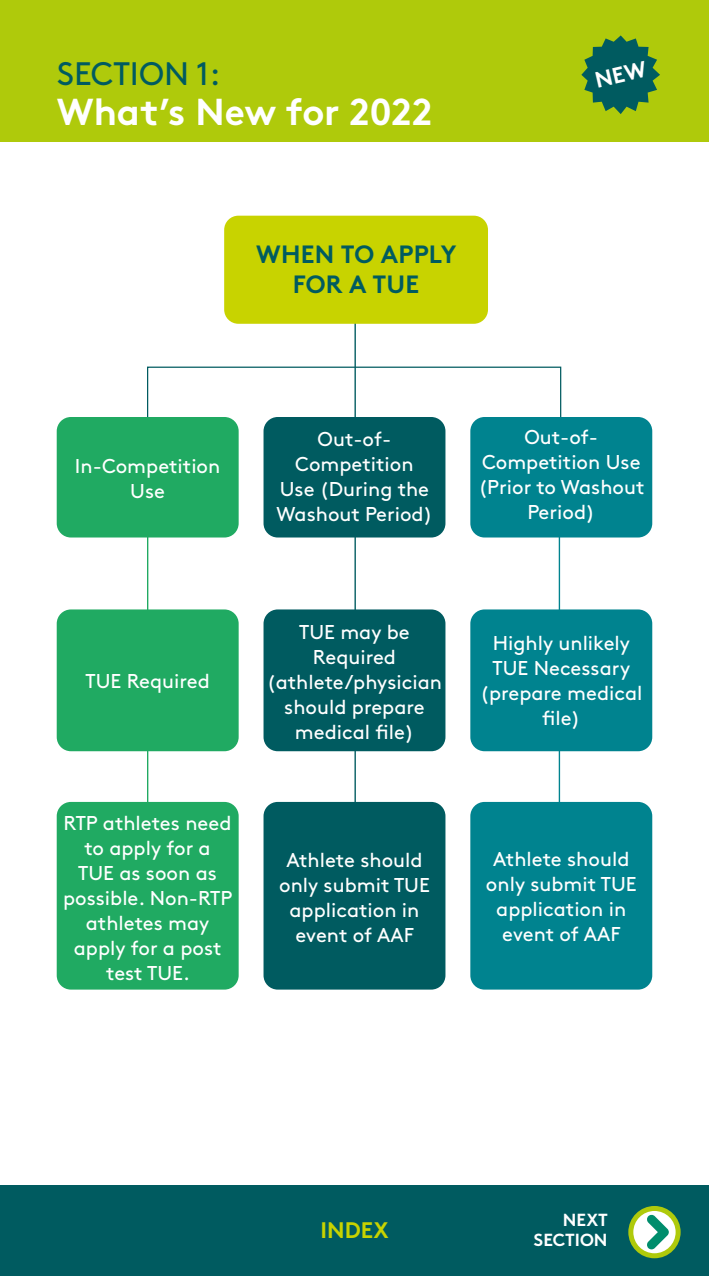
<style>
.page{position:relative;width:709px;height:1276px;background:#fff}
.page>*{position:absolute;margin:0;border:0;box-sizing:border-box;transform-origin:0 0}
.t1{font:700 37.5px "Brown Std";color:#fff}
.t2{font:32.5px "Brown Std";color:#005b60}
.t3{font:700 25px "Brown Std";letter-spacing:.01em;color:#005b60}
.t4{font:700 22.5px "Brown Std";color:#c8d300}
.t5{font:20px/25px "Brown Std";color:#fff;text-align:center}
.t6{font:700 17.5px "Brown Std";color:#fff}
</style>
<div class="page">
<div style="left:0;top:1186px;width:709px;height:90px;background:#005b60"></div>
<div style="left:147px;top:366px;width:414px;height:92px;border:1px solid #005b60"></div>
<div style="left:217px;top:429px;width:278px;height:48px;background:#fff"></div>
<hr style="left:147px;top:513px;width:1px;height:312px;background:#20aa62">
<hr style="left:354px;top:311px;width:2px;height:514px;background:#005b60">
<hr style="left:558px;top:513px;width:2px;height:312px;background:#00838f">
<div style="left:0;top:0;width:709px;height:142px;background:#afca0b"></div>
<div style="left:224px;top:216px;width:264px;height:108px;background:#c8d300;border-radius:14px"></div>
<div style="left:263px;top:417px;width:182px;height:120px;background:#005b60;border-radius:14px"></div>
<div style="left:263px;top:609px;width:182px;height:142px;background:#005b60;border-radius:14px"></div>
<div style="left:263px;top:802px;width:182px;height:187px;background:#005b60;border-radius:14px"></div>
<div style="left:470px;top:417px;width:182px;height:120px;background:#00838f;border-radius:14px"></div>
<div style="left:470px;top:609px;width:182px;height:142px;background:#00838f;border-radius:14px"></div>
<div style="left:470px;top:802px;width:182px;height:187px;background:#00838f;border-radius:14px"></div>
<div style="left:57px;top:417px;width:182px;height:120px;background:#20aa62;border-radius:14px"></div>
<div style="left:57px;top:609px;width:182px;height:142px;background:#20aa62;border-radius:14px"></div>
<div style="left:57px;top:802px;width:182px;height:187px;background:#20aa62;border-radius:14px"></div>
<svg style="left:631px;top:1208px;width:47px;height:47px"></svg>
<div style="left:628px;top:1206px;width:52px;height:52px;border:5px solid #afca0b;border-radius:50%"></div>
<svg style="left:646px;top:1214px;width:23px;height:35px"></svg>
<svg style="left:581px;top:35px;width:79px;height:79px"></svg>
<p class="t2" style="left:57px;top:55px;width:165px">SECTION 1:</p>
<p class="t1" style="left:57px;top:89px;width:377px">What’s New for 2022</p>
<p class="t3" style="left:256px;top:239px;width:202px">WHEN TO APPLY</p>
<p class="t3" style="left:293px;top:269px;width:128px">FOR A TUE</p>
<p class="t5" style="left:75px;top:454px;width:147px">In-Competition<br>Use</p>
<p class="t5" style="left:276px;top:427px;width:158px">Out-of-<br>Competition<br>Use (During the<br>Washout Period)</p>
<p class="t5" style="left:85px;top:668px;width:126px">TUE Required</p>
<p class="t5" style="left:63px;top:810px;width:171px">RTP athletes need to apply for a<br>TUE as soon as possible. Non-RTP athletes may apply for a post test TUE.</p>
<p class="t5" style="left:299px;top:620px;width:112px">TUE may be<br>Required</p>
<p class="t5" style="left:267px;top:670px;width:177px">(athlete/physician should prepare medical file)</p>
<p class="t5" style="left:279px;top:848px;width:152px">Athlete should only submit TUE application in event of AAF</p>
<p class="t5" style="left:478px;top:425px;width:168px">Out-of-<br>Competition Use (Prior to Washout<br>Period)</p>
<p class="t5" style="left:480px;top:630px;width:164px">Highly unlikely<br>TUE Necessary (prepare medical file)</p>
<p class="t5" style="left:486px;top:846px;width:152px">Athlete should only submit TUE application in event of AAF</p>
<p class="t4" style="left:320px;top:1216px;width:70px">INDEX</p>
<p class="t6" style="left:563px;top:1209px;width:47px">NEXT</p>
<p class="t6" style="left:534px;top:1229px;width:75px">SECTION</p>
</div>
